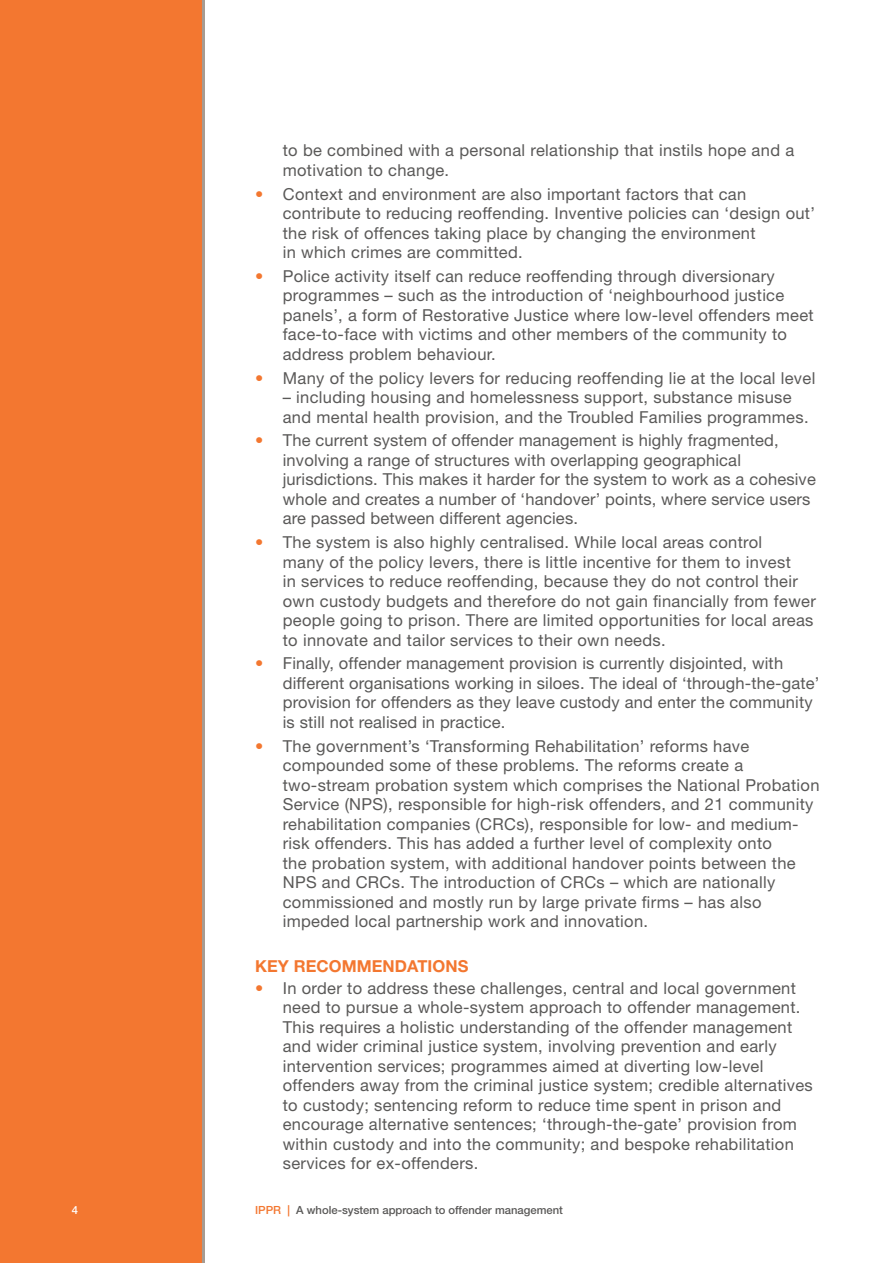
<style>
.page{position:relative;width:893px;height:1263px;background:#fff}
.page>*{position:absolute;margin:0;border:0;box-sizing:border-box;transform-origin:0 0}
.t1{font:16.5px/19.5px "Helvetica Neue LT Std";letter-spacing:.02em;color:#5a5958}
.Subhead_1{font:700 16.5px "Helvetica Neue LT Std";letter-spacing:.005em;color:#f37730}
.t2{font:500 11.25px "Helvetica Neue LT Std";color:#5a5958}
.t3{font:500 11.25px "Helvetica Neue LT Std";color:#fff}
.s1{color:#f37730}
</style>
<div class="page">
<div style="left:0;top:0;width:205px;height:1263px;background:#f37730"></div>
<p class="t3" style="left:72px;top:1203px;width:8px">4</p>
<p class="t1" style="left:283px;top:141px;width:513px">to be combined with a personal relationship that instils hope and a motivation to change.</p>
<p class="t1" style="left:283px;top:184px;width:534px;text-indent:-28px"><span class="s1">•</span> Context and environment are also important factors that can contribute to reducing reoffending. Inventive policies can ‘design out’ the risk of offences taking place by changing the environment<br>in which crimes are committed.</p>
<p class="t1" style="left:283px;top:266px;width:532px;text-indent:-28px"><span class="s1">•</span> Police activity itself can reduce reoffending through diversionary programmes – such as the introduction of ‘neighbourhood justice panels’, a form of Restorative Justice where low-level offenders meet face-to-face with victims and other members of the community to address problem behaviour.</p>
<p class="t1" style="left:255px;top:368px;width:562px"><span class="s1">•</span> Many of the policy levers for reducing reoffending lie at the local level</p>
<p class="t1" style="left:283px;top:387px;width:527px">– including housing and homelessness support, substance misuse and mental health provision, and the Troubled Families programmes.</p>
<p class="t1" style="left:283px;top:431px;width:535px;text-indent:-28px"><span class="s1">•</span> The current system of offender management is highly fragmented, involving a range of structures with overlapping geographical jurisdictions. This makes it harder for the system to work as a cohesive whole and creates a number of ‘handover’ points, where service users are passed between different agencies.</p>
<p class="t1" style="left:283px;top:532px;width:535px;text-indent:-28px"><span class="s1">•</span> The system is also highly centralised. While local areas control<br>many of the policy levers, there is little incentive for them to invest<br>in services to reduce reoffending, because they do not control their own custody budgets and therefore do not gain financially from fewer people going to prison. There are limited opportunities for local areas to innovate and tailor services to their own needs.</p>
<p class="t1" style="left:283px;top:654px;width:538px;text-indent:-28px"><span class="s1">•</span> Finally, offender management provision is currently disjointed, with different organisations working in siloes. The ideal of ‘through-the-gate’ provision for offenders as they leave custody and enter the community is still not realised in practice.</p>
<p class="t1" style="left:283px;top:736px;width:538px;text-indent:-28px"><span class="s1">•</span> The government’s ‘Transforming Rehabilitation’ reforms have compounded some of these problems. The reforms create a two-stream probation system which comprises the National Probation Service (NPS), responsible for high-risk offenders, and 21 community rehabilitation companies (CRCs), responsible for low- and medium&shy;risk offenders. This has added a further level of complexity onto<br>the probation system, with additional handover points between the NPS and CRCs. The introduction of CRCs – which are nationally commissioned and mostly run by large private firms – has also impeded local partnership work and innovation.</p>
<p class="Subhead_1" style="left:255px;top:956px;width:215px">KEY RECOMMENDATIONS</p>
<p class="t1" style="left:283px;top:978px;width:532px;text-indent:-28px"><span class="s1">•</span> In order to address these challenges, central and local government need to pursue a whole-system approach to offender management.<br>This requires a holistic understanding of the offender management and wider criminal justice system, involving prevention and early intervention services; programmes aimed at diverting low-level offenders away from the criminal justice system; credible alternatives to custody; sentencing reform to reduce time spent in prison and encourage alternative sentences; ‘through-the-gate’ provision from within custody and into the community; and bespoke rehabilitation services for ex-offenders.</p>
<p class="t2" style="left:255px;top:1203px;width:309px"><span class="s1">IPPR |</span> A whole-system approach to offender management</p>
</div>
